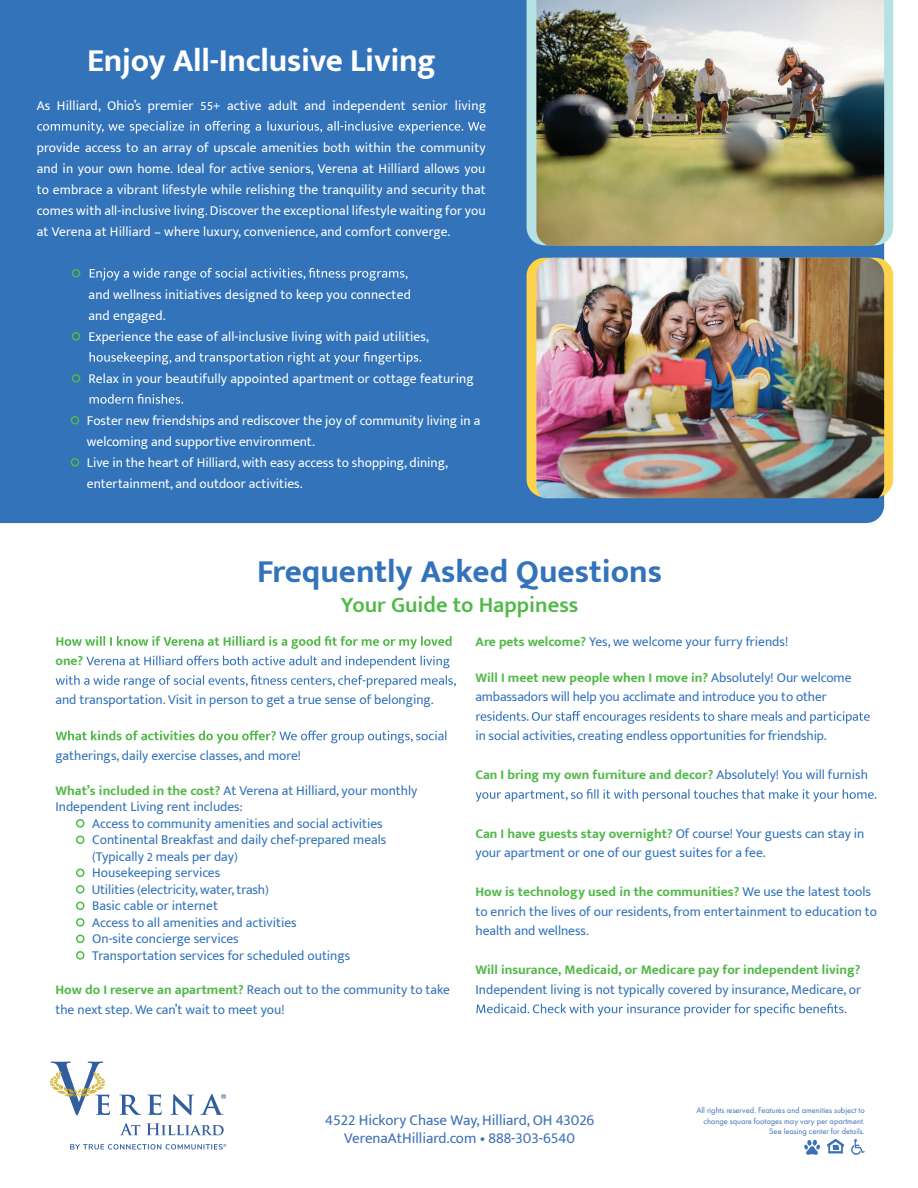
<style>
.page{position:relative;width:918px;height:1188px;background:#fff}
.page>*{position:absolute;margin:0;border:0;box-sizing:border-box;transform-origin:0 0}
.t1{font:700 33px "Mukta Mahee";letter-spacing:-.01em;color:#fff}
.t2{font:700 33px "Mukta Mahee";color:#3273ba}
.t3{font:600 22.5px "Mukta Mahee";color:#51b948}
.t4{font:15px/18px "Mukta";color:#3d71b6;text-align:center}
.t5{font:13.5px/19.5px "Mukta Mahee";color:#3273ba}
.t6{font:13.5px/21px "Mukta Mahee";letter-spacing:.01em;color:#fff}
.t7{font:700 13.5px "Mukta Mahee";color:#51b948}
.t8{font:8.4px/10.5px "Futura PT";color:#3d71b6;text-align:right}
.s1{font-weight:700;color:#51b948}
.s2{font-weight:400;color:#3273ba}
</style>
<div class="page">
<svg style="left:49px;top:1062px;width:61px;height:53px"></svg>
<svg style="left:119px;top:1095px;width:22px;height:20px"></svg>
<svg style="left:147px;top:1094px;width:15px;height:21px"></svg>
<svg style="left:170px;top:1094px;width:24px;height:21px"></svg>
<svg style="left:120px;top:1123px;width:20px;height:12px"></svg>
<svg style="left:146px;top:1123px;width:78px;height:12px"></svg>
<svg style="left:200px;top:1094px;width:26px;height:21px"></svg>
<svg style="left:70px;top:1144px;width:156px;height:6px"></svg>
<div style="left:0;top:0;width:884px;height:523px;background:#3273ba"></div>
<svg style="left:37px;top:121px;width:449px;height:13px;background:#578cc6"></svg>
<div style="left:72px;top:269px;width:8px;height:9px;border:2px solid #51b948;border-radius:50%"></div>
<svg style="left:90px;top:268px;width:318px;height:13px;background:#598dc7"></svg>
<div style="left:72px;top:332px;width:8px;height:9px;border:2px solid #51b948;border-radius:50%"></div>
<svg style="left:90px;top:352px;width:331px;height:13px;background:#5a8ec7"></svg>
<div style="left:72px;top:374px;width:8px;height:9px;border:2px solid #51b948;border-radius:50%"></div>
<svg style="left:90px;top:394px;width:93px;height:10px"></svg>
<div style="left:71px;top:416px;width:8px;height:9px;border:2px solid #51b948;border-radius:50%"></div>
<div style="left:71px;top:458px;width:8px;height:9px;border:2px solid #51b948;border-radius:50%"></div>
<svg style="left:56px;top:636px;width:396px;height:13px"></svg>
<svg style="left:86px;top:656px;width:364px;height:12px"></svg>
<svg style="left:56px;top:675px;width:400px;height:13px"></svg>
<svg style="left:56px;top:731px;width:390px;height:13px"></svg>
<div style="left:76px;top:819px;width:9px;height:9px;border:2px solid #51b948;border-radius:50%"></div>
<div style="left:76px;top:836px;width:9px;height:8px;border:2px solid #51b948;border-radius:50%"></div>
<div style="left:76px;top:869px;width:9px;height:8px;border:2px solid #51b948;border-radius:50%"></div>
<div style="left:76px;top:885px;width:9px;height:9px;border:2px solid #51b948;border-radius:50%"></div>
<div style="left:76px;top:902px;width:9px;height:8px;border:2px solid #51b948;border-radius:50%"></div>
<div style="left:76px;top:918px;width:9px;height:9px;border:2px solid #51b948;border-radius:50%"></div>
<div style="left:76px;top:935px;width:9px;height:8px;border:2px solid #51b948;border-radius:50%"></div>
<div style="left:76px;top:951px;width:9px;height:9px;border:2px solid #51b948;border-radius:50%"></div>
<svg style="left:476px;top:711px;width:394px;height:13px"></svg>
<svg style="left:476px;top:789px;width:400px;height:13px"></svg>
<svg style="left:476px;top:1004px;width:370px;height:12px"></svg>
<svg style="left:804px;top:1140px;width:16px;height:15px"></svg>
<svg style="left:851px;top:1139px;width:14px;height:16px"></svg>
<svg style="left:827px;top:1139px;width:17px;height:14px"></svg>
<svg style="left:527px;top:0;width:366px;height:245px;background:#b4dfe0"></svg>
<div style="left:527px;top:258px;width:366px;height:239px;background:#fdd24c;border-radius:18px"></div>
<img style="left:536px;top:0;width:348px;height:246px">
<img style="left:536px;top:258px;width:348px;height:240px">
<h1 class="t1" style="left:87px;top:40px;width:350px">Enjoy All-Inclusive Living</h1>
<p class="t6" style="left:37px;top:94px;width:451px">As Hilliard, Ohio’s premier 55+ active adult and independent senior living</p>
<p class="t6" style="left:37px;top:136px;width:451px;text-align:justify">provide access to an array of upscale amenities both within the community and in your own home. Ideal for active seniors, Verena at Hilliard allows you to embrace a vibrant lifestyle while relishing the tranquility and security that comes with all-inclusive living.Discover the exceptional lifestyle waiting for you at Verena at Hilliard – where luxury, convenience, and comfort converge.</p>
<p class="t6" style="left:89px;top:283px;width:342px">and wellness initiatives designed to keep you connected and engaged.<br>Experience the ease of all-inclusive living with paid utilities,</p>
<p class="t6" style="left:89px;top:367px;width:387px">Relax in your beautifully appointed apartment or cottage featuring</p>
<p class="t6" style="left:87px;top:409px;width:395px">Foster new friendships and rediscover the joy of community living in a welcoming and supportive environment.<br>Live in the heart of Hilliard, with easy access to shopping, dining, entertainment, and outdoor activities.</p>
<h1 class="t2" style="left:257px;top:551px;width:407px">Frequently Asked Questions</h1>
<h2 class="t3" style="left:341px;top:591px;width:239px">Your Guide to Happiness</h2>
<p class="t7" style="left:55px;top:653px;width:29px">one?</p>
<p class="t5" style="left:55px;top:690px;width:380px">and transportation. Visit in person to get a true sense of belonging.</p>
<p class="t5" style="left:55px;top:745px;width:247px">gatherings, daily exercise classes, and more!</p>
<p class="t5" style="left:55px;top:780px;width:364px"><span class="s1">What’s included in the cost?</span> At Verena at Hilliard, your monthly</p>
<p class="t5" style="left:55px;top:797px;width:189px">Independent Living rent includes:</p>
<p class="t5" style="left:92px;top:813px;width:292px">Access to community amenities and social activities</p>
<p class="t5" style="left:92px;top:830px;width:296px">Continental Breakfast and daily chef-prepared meals</p>
<p class="t5" style="left:92px;top:846px;width:147px">(Typically 2 meals per day)</p>
<p class="t5" style="left:92px;top:863px;width:130px">Housekeeping services</p>
<p class="t5" style="left:92px;top:879px;width:179px">Utilities (electricity, water, trash)</p>
<p class="t5" style="left:92px;top:896px;width:127px">Basic cable or internet</p>
<p class="t5" style="left:92px;top:912px;width:206px">Access to all amenities and activities</p>
<p class="t5" style="left:92px;top:929px;width:148px">On-site concierge services</p>
<p class="t5" style="left:92px;top:945px;width:260px">Transportation services for scheduled outings</p>
<p class="t5" style="left:55px;top:980px;width:396px"><span class="s1">How do I reserve an apartment?</span> Reach out to the community to take the next step. We can’t wait to meet you!</p>
<p class="t5" style="left:475px;top:631px;width:314px"><span class="s1">Are pets welcome?</span> Yes, we welcome your furry friends!</p>
<p class="t5" style="left:475px;top:667px;width:378px"><span class="s1">Will I meet new people when I move in?</span> Absolutely! Our welcome ambassadors will help you acclimate and introduce you to other</p>
<p class="t5" style="left:475px;top:726px;width:353px">in social activities, creating endless opportunities for friendship.</p>
<p class="t7" style="left:476px;top:767px;width:394px">Can I bring my own furniture and decor? <span class="s2">Absolutely! You will furnish</span></p>
<p class="t5" style="left:475px;top:823px;width:390px"><span class="s1">Can I have guests stay overnight?</span> Of course! Your guests can stay in your apartment or one of our guest suites for a fee.</p>
<p class="t5" style="left:475px;top:882px;width:403px"><span class="s1">How is technology used in the communities?</span> We use the latest tools to enrich the lives of our residents, from entertainment to education to health and wellness.</p>
<p class="t7" style="left:476px;top:962px;width:386px">Will insurance, Medicaid, or Medicare pay for independent living?</p>
<p class="t5" style="left:476px;top:979px;width:387px">Independent living is not typically covered by insurance, Medicare, or</p>
<p class="t4" style="left:325px;top:1111px;width:271px">4522 Hickory Chase Way, Hilliard, OH 43026<br>VerenaAtHilliard.com ∙ 888-303-6540</p>
<p class="t8" style="left:696px;top:1105px;width:170px">All rights reserved. Features and amenities subject to change square footages may vary per apartment.<br>See leasing center for details.</p>
</div>
